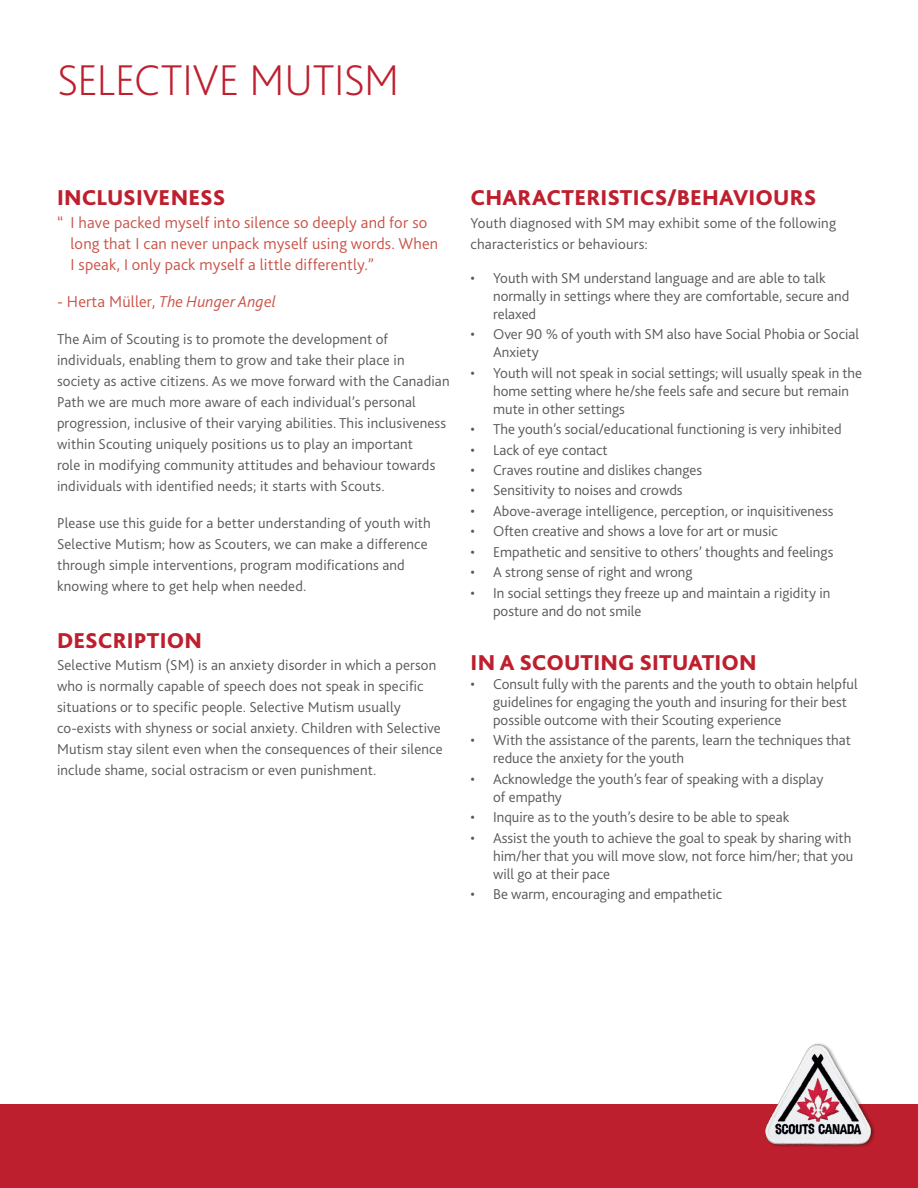
<style>
.page{position:relative;width:918px;height:1188px;background:#fff}
.page>*{position:absolute;margin:0;border:0;box-sizing:border-box;transform-origin:0 0}
.Heading_1{font:200 45px "Bliss 2";letter-spacing:-.005em;color:#be1f2e}
.Heading_2{font:800 22.5px "Bliss 2";letter-spacing:.01em;color:#be1f2e}
.Intro_Para_-_Quote{font:300 16.5px/21px "Bliss 2";letter-spacing:.01em;color:#c95348}
.Intro_Para_-_Quote-2{font:italic 300 16.5px "Bliss 2";letter-spacing:.01em;color:#c95348}
.Body{font:300 15px/21px "Bliss 2";color:#57585a}
.s1{font-style:normal}
</style>
<div class="page">
<div style="left:0;top:1104px;width:918px;height:84px;background:#be1f2e"></div>
<img style="left:765px;top:1043px;width:110px;height:104px">
<p class="Heading_1" style="left:57px;top:52px;width:344px">SELECTIVE MUTISM</p>
<p class="Heading_2" style="left:57px;top:184px;width:170px">INCLUSIVENESS</p>
<p class="Intro_Para_-_Quote" style="left:70px;top:211px;width:369px;text-indent:-14px">“ I have packed myself into silence so deeply and for so long that I can never unpack myself using words. When<br>I speak, I only pack myself a little differently.”</p>
<p class="Intro_Para_-_Quote-2" style="left:57px;top:291px;width:220px"><span class="s1">- Herta Müller,</span> The Hunger Angel</p>
<p class="Body" style="left:57px;top:328px;width:394px">The Aim of Scouting is to promote the development of individuals, enabling them to grow and take their place in society as active citizens. As we move forward with the Canadian Path we are much more aware of each individual’s personal progression, inclusive of their varying abilities. This inclusiveness within Scouting uniquely positions us to play an important<br>role in modifying community attitudes and behaviour towards individuals with identified needs; it starts with Scouts.</p>
<p class="Body" style="left:57px;top:512px;width:375px">Please use this guide for a better understanding of youth with Selective Mutism; how as Scouters, we can make a difference through simple interventions, program modifications and knowing where to get help when needed.</p>
<p class="Heading_2" style="left:57px;top:626px;width:147px">DESCRIPTION</p>
<p class="Body" style="left:57px;top:655px;width:387px">Selective Mutism (SM) is an anxiety disorder in which a person who is normally capable of speech does not speak in specific situations or to specific people. Selective Mutism usually co-exists with shyness or social anxiety. Children with Selective Mutism stay silent even when the consequences of their silence include shame, social ostracism or even punishment.</p>
<p class="Heading_2" style="left:471px;top:184px;width:347px">CHARACTERISTICS/BEHAVIOURS</p>
<p class="Body" style="left:471px;top:212px;width:367px">Youth diagnosed with SM may exhibit some of the following characteristics or behaviours:</p>
<p class="Body" style="left:493px;top:268px;width:358px;line-height:18px;text-indent:-22px">• Youth with SM understand language and are able to talk normally in settings where they are comfortable, secure and relaxed</p>
<p class="Body" style="left:493px;top:325px;width:367px;line-height:18px;text-indent:-22px">• Over 90 % of youth with SM also have Social Phobia or Social<br>Anxiety</p>
<p class="Body" style="left:493px;top:363px;width:371px;line-height:18px;text-indent:-22px">• Youth will not speak in social settings; will usually speak in the home setting where he/she feels safe and secure but remain mute in other settings</p>
<p class="Body" style="left:471px;top:418px;width:373px">• The youth’s social/educational functioning is very inhibited</p>
<p class="Body" style="left:471px;top:439px;width:139px">• Lack of eye contact</p>
<p class="Body" style="left:471px;top:459px;width:233px">• Craves routine and dislikes changes</p>
<p class="Body" style="left:471px;top:480px;width:214px">• Sensitivity to noises and crowds</p>
<p class="Body" style="left:471px;top:500px;width:364px">• Above-average intelligence, perception, or inquisitiveness</p>
<p class="Body" style="left:471px;top:520px;width:309px">• Often creative and shows a love for art or music</p>
<p class="Body" style="left:471px;top:541px;width:364px">• Empathetic and sensitive to others’ thoughts and feelings</p>
<p class="Body" style="left:471px;top:561px;width:223px">• A strong sense of right and wrong</p>
<p class="Body" style="left:493px;top:583px;width:339px;line-height:18px;text-indent:-22px">• In social settings they freeze up and maintain a rigidity in posture and do not smile</p>
<p class="Heading_2" style="left:471px;top:648px;width:288px">IN A SCOUTING SITUATION</p>
<p class="Body" style="left:493px;top:675px;width:366px;line-height:18px;text-indent:-22px">• Consult fully with the parents and the youth to obtain helpful guidelines for engaging the youth and insuring for their best possible outcome with their Scouting experience</p>
<p class="Body" style="left:493px;top:731px;width:359px;line-height:18px;text-indent:-22px">• With the assistance of the parents, learn the techniques that reduce the anxiety for the youth</p>
<p class="Body" style="left:493px;top:770px;width:332px;line-height:18px;text-indent:-22px">• Acknowledge the youth’s fear of speaking with a display of empathy</p>
<p class="Body" style="left:471px;top:806px;width:320px">• Inquire as to the youth’s desire to be able to speak</p>
<p class="Body" style="left:493px;top:828px;width:362px;line-height:18px;text-indent:-22px">• Assist the youth to achieve the goal to speak by sharing with him/her that you will move slow, not force him/her; that you will go at their pace</p>
<p class="Body" style="left:471px;top:883px;width:253px">• Be warm, encouraging and empathetic</p>
</div>
